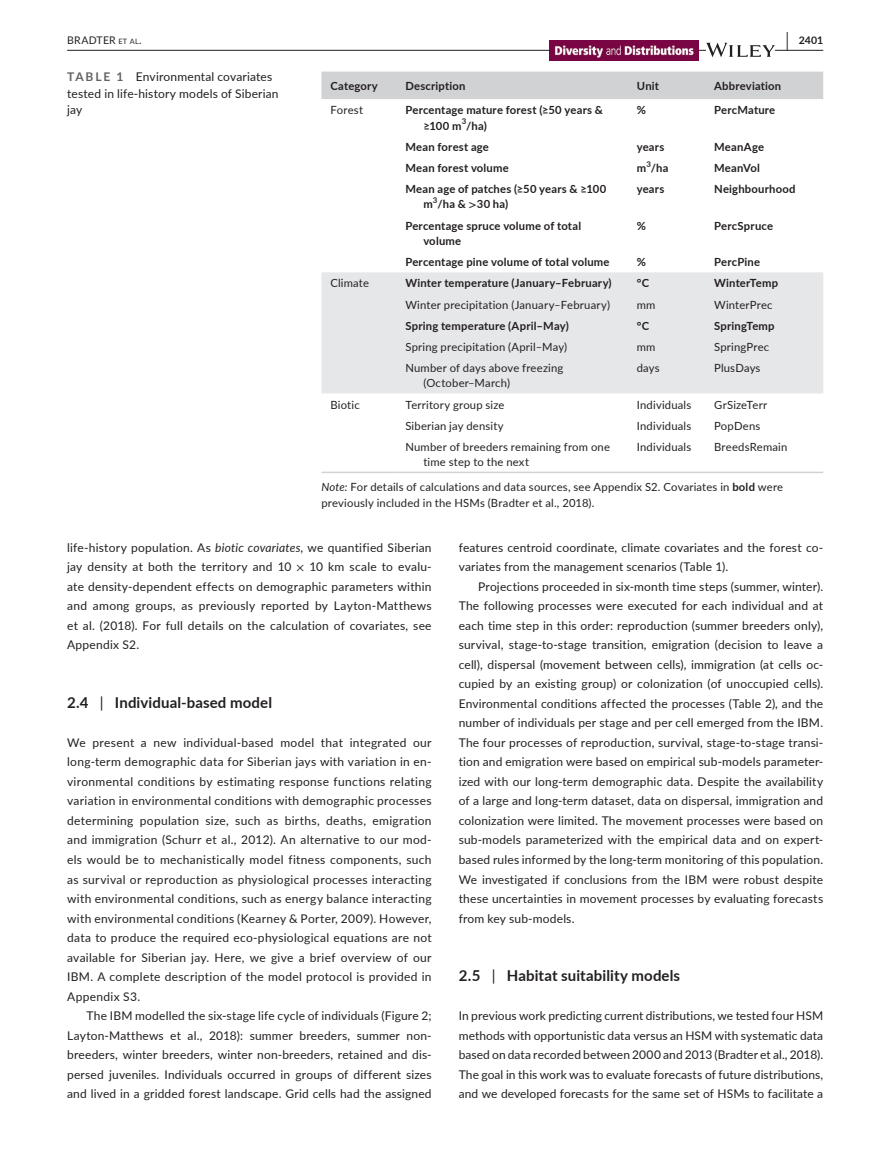
<style>
.page{position:relative;width:893px;height:1174px;background:#fff}
.page>*{position:absolute;margin:0;border:0;box-sizing:border-box;transform-origin:0 0}
.t1{font:700 19.5px "Lato";color:#231f20;scale:.48 1}
.t2{font:700 15px "Lato";letter-spacing:.01em;color:#231f20}
.t3{font:12px/19.5px "Lato";letter-spacing:.015em;color:#231f20;text-align:justify}
.t4{font:11.25px/15.8px "Lato";letter-spacing:.015em;color:#231f20}
.t5{font:700 11.25px/15.8px "Lato";letter-spacing:.02em;color:#231f20}
.t6{font:10.5px "Lato";letter-spacing:.02em;color:#231f20}
.t7{font:700 10.5px "Lato";color:#231f20}
.t8{font:700 7.8px "Lato";color:#231f20}
.s1{font-size:7.35px}
.s2{font-weight:700;color:#636366}
.s3{font-family:"STIX"}
.s4{font-style:italic}
.s5{font-weight:700}
.s6{font-weight:400}
</style>
<div class="page">
<hr style="left:67px;top:50px;width:756px;height:1px;background:#231f20">
<img style="left:550px;top:40px;width:148px;height:21px">
<svg style="left:706px;top:43px;width:69px;height:14px"></svg>
<div style="left:321px;top:72px;width:502px;height:27px;background:#d1d2d4"></div>
<div style="left:321px;top:272px;width:502px;height:121px;background:#e6e7e9"></div>
<hr style="left:321px;top:471px;width:75px;height:2px;background:#d1d2d4">
<hr style="left:396px;top:471px;width:232px;height:2px;background:#d1d2d4">
<hr style="left:628px;top:471px;width:77px;height:2px;background:#d1d2d4">
<hr style="left:705px;top:471px;width:118px;height:2px;background:#d1d2d4">
<h1 class="t1" style="left:786px;top:25px;width:7px">|</h1>
<p class="t6" style="left:67px;top:33px;width:76px">BRADTER <span class="s1">et al</span>.</p>
<p class="t7" style="left:799px;top:33px;width:26px">2401</p>
<p class="t3" style="left:67px;top:68px;width:213px;line-height:16.5px;text-align:left"><span class="s2">TABLE 1</span> Environmental covariates tested in life-history models of Siberian jay</p>
<p class="t5" style="left:330px;top:77px;width:49px">Category</p>
<p class="t5" style="left:405px;top:77px;width:62px">Description</p>
<p class="t5" style="left:637px;top:77px;width:24px">Unit</p>
<p class="t5" style="left:714px;top:77px;width:69px">Abbreviation</p>
<p class="t4" style="left:330px;top:101px;width:34px">Forest</p>
<p class="t5" style="left:423px;top:101px;width:181px;text-indent:-18px">Percentage mature forest (≥50 years &amp; ≥100 m /ha)</p>
<p class="t5" style="left:637px;top:101px;width:11px">%</p>
<p class="t5" style="left:714px;top:101px;width:63px">PercMature</p>
<p class="t8" style="left:462px;top:116px;width:6px">3</p>
<p class="t5" style="left:405px;top:138px;width:85px">Mean forest age</p>
<p class="t5" style="left:637px;top:138px;width:29px">years</p>
<p class="t5" style="left:714px;top:138px;width:51px">MeanAge</p>
<p class="t5" style="left:405px;top:159px;width:105px">Mean forest volume</p>
<p class="t5" style="left:637px;top:159px;width:33px">m /ha</p>
<p class="t8" style="left:646px;top:158px;width:6px">3</p>
<p class="t5" style="left:714px;top:159px;width:47px">MeanVol</p>
<p class="t5" style="left:423px;top:180px;width:185px;text-indent:-18px">Mean age of patches (≥50 years &amp; ≥100 m /ha &amp; <span class="s3">&gt;</span>30 ha)</p>
<p class="t8" style="left:433px;top:195px;width:6px">3</p>
<p class="t5" style="left:637px;top:180px;width:29px">years</p>
<p class="t5" style="left:714px;top:180px;width:83px">Neighbourhood</p>
<p class="t5" style="left:423px;top:217px;width:159px;text-indent:-18px">Percentage spruce volume of total volume</p>
<p class="t5" style="left:637px;top:217px;width:11px">%</p>
<p class="t5" style="left:714px;top:217px;width:60px">PercSpruce</p>
<p class="t5" style="left:405px;top:254px;width:206px">Percentage pine volume of total volume</p>
<p class="t5" style="left:637px;top:254px;width:11px">%</p>
<p class="t5" style="left:714px;top:254px;width:47px">PercPine</p>
<p class="t4" style="left:330px;top:275px;width:40px">Climate</p>
<p class="t5" style="left:405px;top:275px;width:208px">Winter temperature (January–February)</p>
<p class="t5" style="left:637px;top:275px;width:14px">°C</p>
<p class="t5" style="left:714px;top:275px;width:65px">WinterTemp</p>
<p class="t4" style="left:405px;top:296px;width:206px">Winter precipitation (January–February)</p>
<p class="t4" style="left:637px;top:296px;width:20px">mm</p>
<p class="t4" style="left:714px;top:296px;width:60px">WinterPrec</p>
<p class="t5" style="left:405px;top:317px;width:165px">Spring temperature (April–May)</p>
<p class="t5" style="left:637px;top:317px;width:14px">°C</p>
<p class="t5" style="left:714px;top:317px;width:62px">SpringTemp</p>
<p class="t4" style="left:405px;top:338px;width:163px">Spring precipitation (April–May)</p>
<p class="t4" style="left:637px;top:338px;width:20px">mm</p>
<p class="t4" style="left:714px;top:338px;width:57px">SpringPrec</p>
<p class="t4" style="left:423px;top:359px;width:141px;text-indent:-18px">Number of days above freezing (October–March)</p>
<p class="t4" style="left:637px;top:359px;width:24px">days</p>
<p class="t4" style="left:714px;top:359px;width:48px">PlusDays</p>
<p class="t4" style="left:330px;top:396px;width:31px">Biotic</p>
<p class="t4" style="left:405px;top:396px;width:101px">Territory group size</p>
<p class="t4" style="left:637px;top:396px;width:56px">Individuals</p>
<p class="t4" style="left:714px;top:396px;width:55px">GrSizeTerr</p>
<p class="t4" style="left:405px;top:417px;width:100px">Siberian jay density</p>
<p class="t4" style="left:637px;top:417px;width:56px">Individuals</p>
<p class="t4" style="left:714px;top:417px;width:48px">PopDens</p>
<p class="t4" style="left:423px;top:438px;width:188px;text-indent:-18px">Number of breeders remaining from one time step to the next</p>
<p class="t4" style="left:637px;top:438px;width:56px">Individuals</p>
<p class="t4" style="left:714px;top:438px;width:75px">BreedsRemain</p>
<p class="t4" style="left:321px;top:479px;width:463px"><span class="s4">Note:</span> For details of calculations and data sources, see Appendix S2. Covariates in <span class="s5">bold</span> were previously included in the HSMs (Bradter et al., 2018).</p>
<p class="t3" style="left:67px;top:537px;width:366px">life-history population. As <span class="s4">biotic covariates</span>, we quantified Siberian jay density at both the territory and 10 <span class="s3">×</span> 10 km scale to evalu&shy;ate density-dependent effects on demographic parameters within and among groups, as previously reported by Layton-Matthews et al. (2018). For full details on the calculation of covariates, see Appendix S2.</p>
<p class="t2" style="left:67px;top:691px;width:206px">2.4 <span class="s6">|</span> Individual-based model</p>
<p class="t3" style="left:67px;top:732px;width:366px">We present a new individual-based model that integrated our long-term demographic data for Siberian jays with variation in en&shy;vironmental conditions by estimating response functions relating variation in environmental conditions with demographic processes determining population size, such as births, deaths, emigration and immigration (Schurr et al., 2012). An alternative to our mod&shy;els would be to mechanistically model fitness components, such as survival or reproduction as physiological processes interacting with environmental conditions, such as energy balance interacting with environmental conditions (Kearney &amp; Porter, 2009). However, data to produce the required eco-physiological equations are not available for Siberian jay. Here, we give a brief overview of our IBM. A complete description of the model protocol is provided in Appendix S3.</p>
<p class="t3" style="left:67px;top:1005px;width:366px;text-indent:20px">The IBM modelled the six-stage life cycle of individuals (Figure 2; Layton-Matthews et al., 2018): summer breeders, summer non&shy;breeders, winter breeders, winter non-breeders, retained and dis&shy;persed juveniles. Individuals occurred in groups of different sizes and lived in a gridded forest landscape. Grid cells had the assigned</p>
<p class="t3" style="left:459px;top:537px;width:366px">features centroid coordinate, climate covariates and the forest co&shy;variates from the management scenarios (Table 1).</p>
<p class="t3" style="left:459px;top:576px;width:366px;text-indent:20px">Projections proceeded in six-month time steps (summer, winter).<br>The following processes were executed for each individual and at each time step in this order: reproduction (summer breeders only), survival, stage-to-stage transition, emigration (decision to leave a cell), dispersal (movement between cells), immigration (at cells oc&shy;cupied by an existing group) or colonization (of unoccupied cells).<br>Environmental conditions affected the processes (Table 2), and the number of individuals per stage and per cell emerged from the IBM.<br>The four processes of reproduction, survival, stage-to-stage transi&shy;tion and emigration were based on empirical sub-models parameter&shy;ized with our long-term demographic data. Despite the availability of a large and long-term dataset, data on dispersal, immigration and colonization were limited. The movement processes were based on sub-models parameterized with the empirical data and on expert&shy;based rules informed by the long-term monitoring of this population.<br>We investigated if conclusions from the IBM were robust despite these uncertainties in movement processes by evaluating forecasts from key sub-models.</p>
<p class="t2" style="left:459px;top:964px;width:223px">2.5 <span class="s6">|</span> Habitat suitability models</p>
<p class="t3" style="left:459px;top:1005px;width:366px">In previous work predicting current distributions, we tested four HSM methods with opportunistic data versus an HSM with systematic data based on data recorded between 2000 and 2013 (Bradter et al., 2018).<br>The goal in this work was to evaluate forecasts of future distributions, and we developed forecasts for the same set of HSMs to facilitate a</p>
</div>
